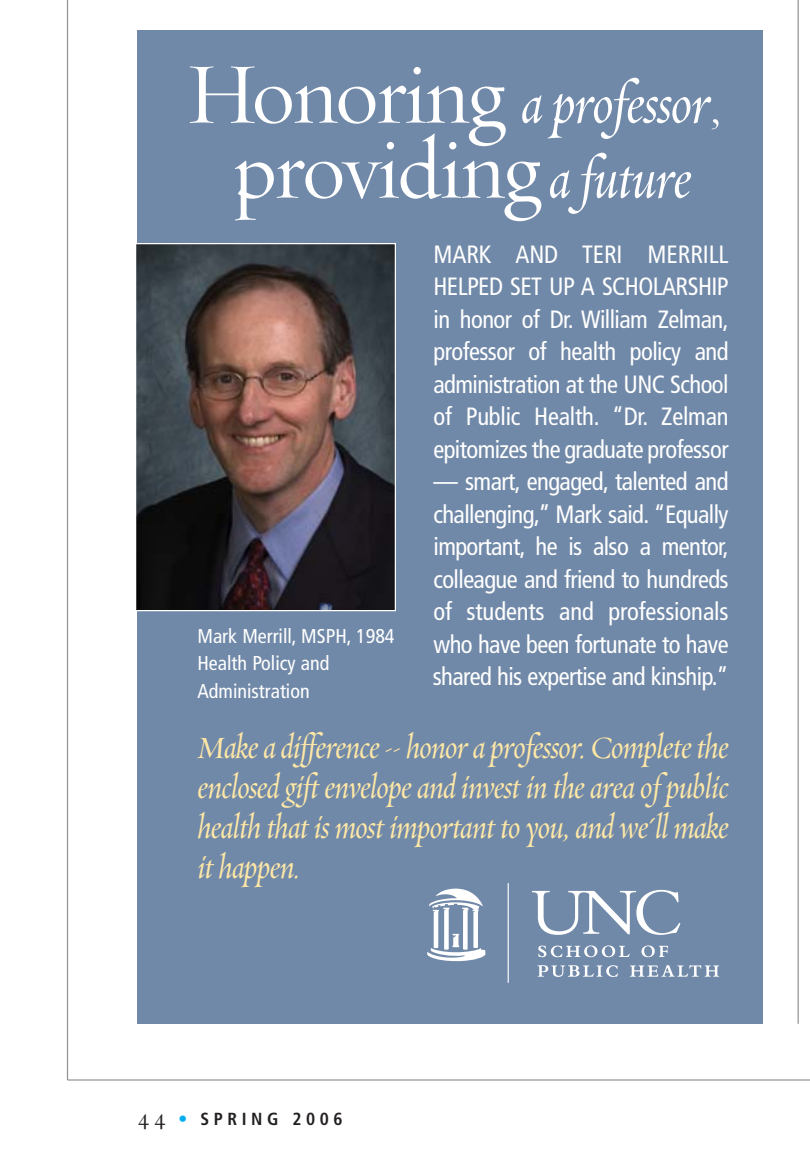
<style>
.page{position:relative;width:810px;height:1170px;background:#fff}
.page>*{position:absolute;margin:0;border:0;box-sizing:border-box;transform-origin:0 0}
.t1{font:87.5px "Requiem Display HTF Roman";letter-spacing:-.025em;color:#fff}
.t2{font:60px "Requiem Display HTF Italic";letter-spacing:-.015em;color:#fff}
.t3{font:35px/40px "Requiem Display HTF Italic";letter-spacing:-.02em;color:#ffe8a6;text-align:justify}
.t4{font:condensed 25px/32.5px "Frutiger";letter-spacing:-.025em;color:#fff;text-align:justify}
.t5{font:condensed 20px/27.5px "Frutiger";color:#fff}
.t6{font:700 condensed 17.5px "Frutiger";letter-spacing:.26em;color:#231f20}
.s1{font-family:"Requiem Display HTF Roman";font-size:87.5px}
.s2{font-family:"Requiem Display HTF Roman"}
.s3{font-family:"Requiem Display HTF Italic";font-size:60px}
.s4{font-family:"Bembo Expert";font-weight:400;font-stretch:normal;font-size:25px}
.s5{font-family:"Officina Sans";font-stretch:normal;color:#00adef}
</style>
<div class="page">
<hr style="left:68px;top:1079px;width:742px;height:2px;background:#939598">
<hr style="left:67px;top:0;width:1px;height:1080px;background:#939598">
<hr style="left:798px;top:0;width:1px;height:1024px;background:#939598">
<hr style="left:809px;top:0;width:1px;height:1024px;background:#939598">
<div style="left:138px;top:31px;width:625px;height:993px;background:#7189a8"></div>
<img style="left:137px;top:245px;width:257px;height:364px">
<div style="left:135px;top:243px;width:261px;height:368px;border:1px solid #fff"></div>
<svg style="left:538px;top:945px;width:92px;height:12px"></svg>
<svg style="left:641px;top:945px;width:27px;height:12px"></svg>
<svg style="left:538px;top:965px;width:80px;height:12px"></svg>
<svg style="left:630px;top:965px;width:89px;height:12px"></svg>
<hr style="left:508px;top:883px;width:1px;height:100px;background:#fff">
<svg style="left:427px;top:889px;width:58px;height:72px"></svg>
<svg style="left:532px;top:890px;width:148px;height:45px"></svg>
<h2 class="t2" style="left:185px;top:77px;width:538px"><span class="s1">Honoring</span> a professor<span class="s2">,</span></h2>
<h1 class="t1" style="left:233px;top:135px;width:460px">providing <span class="s3">a future</span></h1>
<p class="t5" style="left:198px;top:623px;width:199px">Mark Merrill, MSPH, 1984<br>Health Policy and<br>Administration</p>
<p class="t4" style="left:433px;top:240px;width:297px">MARK AND TERI MERRILL HELPED SET UP A SCHOLARSHIP in honor of Dr. William Zelman, professor of health policy and administration at the UNC School of Public Health. “Dr. Zelman epitomizes the graduate professor</p>
<p class="t4" style="left:433px;top:467px;width:297px">— smart, engaged, talented and challenging,” Mark said. “Equally important, he is also a mentor, colleague and friend to hundreds of students and professionals who have been fortunate to have shared his expertise and kinship.”</p>
<h3 class="t3" style="left:198px;top:729px;width:533px">Make a difference -- honor a professor. Complete the enclosed gift envelope and invest in the area of public health that is most important to you, and we'll make it happen.</h3>
<p class="t6" style="left:138px;top:1112px;width:206px"><span class="s4">44</span> <span class="s5">•</span> SPRING 2006</p>
</div>
